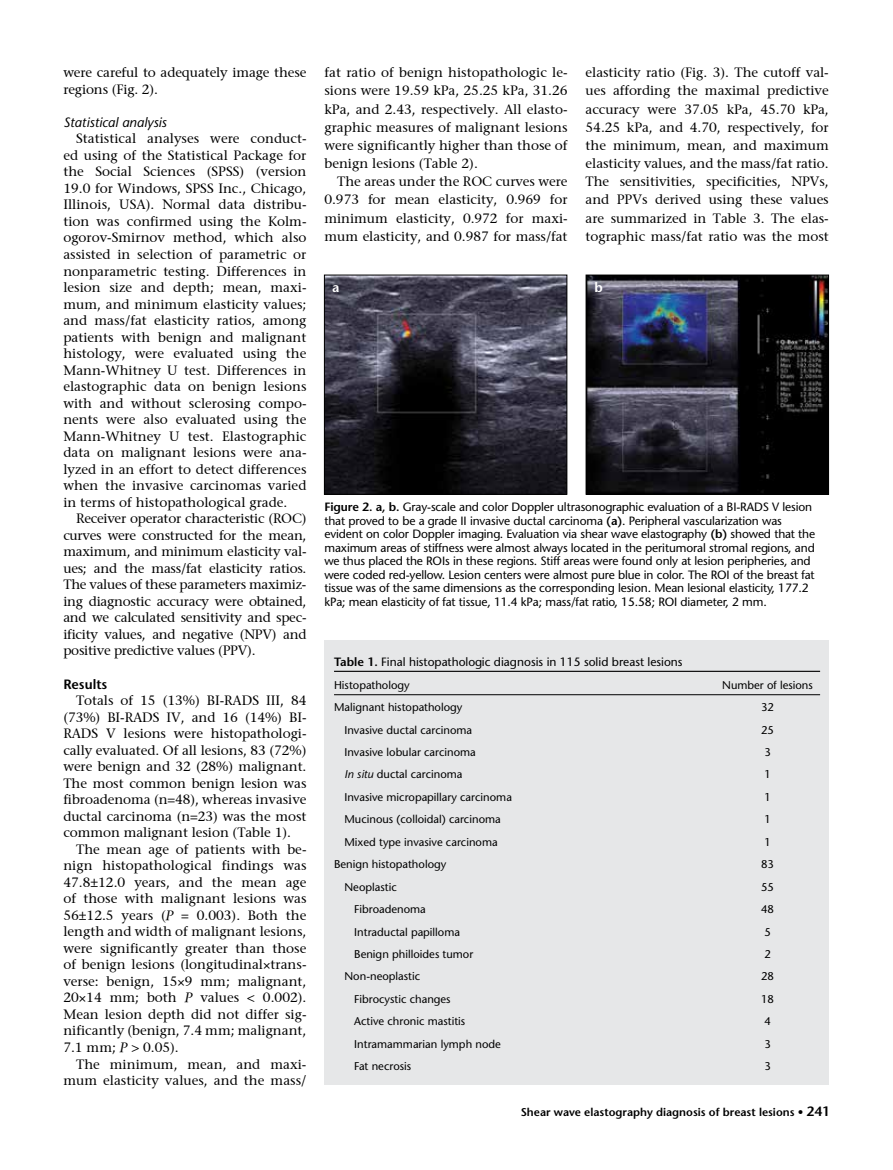
<style>
.page{position:relative;width:893px;height:1170px;background:#fff}
.page>*{position:absolute;margin:0;border:0;box-sizing:border-box;transform-origin:0 0}
.t1{font:13.5px/16.5px "Stone Serif";letter-spacing:-.005em;color:#000;text-align:justify}
.t2{font:13.5px "Stone Sans Italic Tr";color:#000}
.t3{font:600 13.5px "Stone Sans Std";color:#000}
.t4{font:600 13.5px "Stone Sans Std";color:#fff}
.t5{font:12px/13.5px "Stone Sans Normal Tr";letter-spacing:-.01em;color:#000}
.t6{font:11.25px "Stone Sans Normal Tr";color:#000}
.t7{font:600 11.25px "Stone Sans Std";color:#000}
.s1{font-style:italic}
.s2{font-family:"Stone Sans Std";font-weight:600}
.s3{font-family:"Stone Sans Italic Tr"}
.s4{font-size:13.5px}
</style>
<div class="page">
<div style="left:324px;top:640px;width:505px;height:444px;background:#e6e7e8"></div>
<hr style="left:334px;top:670px;width:486px;height:1px;background:#000">
<hr style="left:334px;top:694px;width:486px;height:1px;background:#000">
<img style="left:588px;top:277px;width:239px;height:215px">
<div style="left:586px;top:275px;width:243px;height:219px;border:1px solid #000"></div>
<img style="left:326px;top:277px;width:239px;height:215px">
<div style="left:324px;top:275px;width:243px;height:219px;border:1px solid #000"></div>
<p class="t1" style="left:63px;top:64px;width:245px">were careful to adequately image these regions (Fig. 2).</p>
<p class="t2" style="left:63px;top:114px;width:105px">Statistical analysis</p>
<p class="t1" style="left:63px;top:130px;width:245px;text-indent:13px">Statistical analyses were conduct&shy;ed using of the Statistical Package for the Social Sciences (SPSS) (version 19.0 for Windows, SPSS Inc., Chicago, Illinois, USA). Normal data distribu&shy;tion was confirmed using the Kolm&shy;ogorov-Smirnov method, which also assisted in selection of parametric or nonparametric testing. Differences in lesion size and depth; mean, maxi&shy;mum, and minimum elasticity values; and mass/fat elasticity ratios, among patients with benign and malignant histology, were evaluated using the Mann-Whitney U test. Differences in elastographic data on benign lesions with and without sclerosing compo&shy;nents were also evaluated using the Mann-Whitney U test. Elastographic data on malignant lesions were ana&shy;lyzed in an effort to detect differences when the invasive carcinomas varied in terms of histopathological grade.</p>
<p class="t1" style="left:63px;top:510px;width:245px;text-indent:13px">Receiver operator characteristic (ROC) curves were constructed for the mean, maximum, and minimum elasticity val&shy;ues; and the mass/fat elasticity ratios.<br>The values of these parameters maximiz&shy;ing diagnostic accuracy were obtained, and we calculated sensitivity and spec&shy;ificity values, and negative (NPV) and positive predictive values (PPV).</p>
<p class="t3" style="left:63px;top:675px;width:45px">Results</p>
<p class="t1" style="left:63px;top:691px;width:245px;text-indent:13px">Totals of 15 (13%) BI-RADS III, 84 (73%) BI-RADS IV, and 16 (14%) BI-RADS V lesions were histopathologi&shy;cally evaluated. Of all lesions, 83 (72%) were benign and 32 (28%) malignant.<br>The most common benign lesion was fibroadenoma (n=48), whereas invasive ductal carcinoma (n=23) was the most common malignant lesion (Table 1).</p>
<p class="t1" style="left:63px;top:840px;width:245px;text-indent:13px">The mean age of patients with be&shy;nign histopathological findings was 47.8±12.0 years, and the mean age of those with malignant lesions was 56±12.5 years (<span class="s1">P</span> = 0.003). Both the length and width of malignant lesions, were significantly greater than those of benign lesions (longitudinal trans&shy;verse: benign, 15 9 mm; malignant, 20 14 mm; both <span class="s1">P</span> values &lt; 0.002).<br>Mean lesion depth did not differ sig&shy;nificantly (benign, 7.4 mm; malignant, 7.1 mm; <span class="s1">P</span> &gt; 0.05).</p>
<p class="t1" style="left:63px;top:1055px;width:245px;text-align:right">The minimum, mean, and maxi&shy;mum elasticity values, and the mass/</p>
<p class="t1" style="left:324px;top:63px;width:245px;line-height:18.1px">fat ratio of benign histopathologic le&shy;sions were 19.59 kPa, 25.25 kPa, 31.26 kPa, and 2.43, respectively. All elasto&shy;graphic measures of malignant lesions were significantly higher than those of benign lesions (Table 2).</p>
<p class="t1" style="left:324px;top:172px;width:245px;line-height:18.1px;text-indent:13px">The areas under the ROC curves were 0.973 for mean elasticity, 0.969 for minimum elasticity, 0.972 for maxi&shy;mum elasticity, and 0.987 for mass/fat</p>
<p class="t1" style="left:586px;top:63px;width:245px;line-height:18.1px">elasticity ratio (Fig. 3). The cutoff val&shy;ues affording the maximal predictive accuracy were 37.05 kPa, 45.70 kPa, 54.25 kPa, and 4.70, respectively, for the minimum, mean, and maximum elasticity values, and the mass/fat ratio.<br>The sensitivities, specificities, NPVs, and PPVs derived using these values are summarized in Table 3. The elas&shy;tographic mass/fat ratio was the most</p>
<p class="t4" style="left:332px;top:279px;width:9px">a</p>
<p class="t4" style="left:595px;top:279px;width:10px">b</p>
<p class="t5" style="left:324px;top:500px;width:492px"><span class="s2">Figure 2. a, b.</span> Gray-scale and color Doppler ultrasonographic evaluation of a BI-RADS V lesion that proved to be a grade II invasive ductal carcinoma <span class="s2">(a)</span>. Peripheral vascularization was evident on color Doppler imaging. Evaluation via shear wave elastography <span class="s2">(b)</span> showed that the maximum areas of stiffness were almost always located in the peritumoral stromal regions, and we thus placed the ROIs in these regions. Stiff areas were found only at lesion peripheries, and were coded red-yellow. Lesion centers were almost pure blue in color. The ROI of the breast fat tissue was of the same dimensions as the corresponding lesion. Mean lesional elasticity, 177.2 kPa; mean elasticity of fat tissue, 11.4 kPa; mass/fat ratio, 15.58; ROI diameter, 2 mm.</p>
<p class="t5" style="left:334px;top:655px;width:350px"><span class="s2">Table 1.</span> Final histopathologic diagnosis in 115 solid breast lesions</p>
<p class="t6" style="left:334px;top:677px;width:77px">Histopathology</p>
<p class="t6" style="left:722px;top:677px;width:92px">Number of lesions</p>
<p class="t6" style="left:334px;top:700px;width:130px">Malignant histopathology</p>
<p class="t6" style="left:761px;top:700px;width:14px">32</p>
<p class="t6" style="left:345px;top:722px;width:129px">Invasive ductal carcinoma</p>
<p class="t6" style="left:761px;top:722px;width:14px">25</p>
<p class="t6" style="left:345px;top:745px;width:133px">Invasive lobular carcinoma</p>
<p class="t6" style="left:764px;top:745px;width:8px">3</p>
<p class="t6" style="left:345px;top:767px;width:120px"><span class="s3">In situ</span> ductal carcinoma</p>
<p class="t6" style="left:764px;top:767px;width:8px">1</p>
<p class="t6" style="left:345px;top:790px;width:169px">Invasive micropapillary carcinoma</p>
<p class="t6" style="left:764px;top:790px;width:8px">1</p>
<p class="t6" style="left:345px;top:812px;width:158px">Mucinous (colloidal) carcinoma</p>
<p class="t6" style="left:764px;top:812px;width:8px">1</p>
<p class="t6" style="left:345px;top:834px;width:155px">Mixed type invasive carcinoma</p>
<p class="t6" style="left:764px;top:834px;width:8px">1</p>
<p class="t6" style="left:334px;top:857px;width:114px">Benign histopathology</p>
<p class="t6" style="left:761px;top:857px;width:14px">83</p>
<p class="t6" style="left:345px;top:879px;width:54px">Neoplastic</p>
<p class="t6" style="left:761px;top:879px;width:14px">55</p>
<p class="t6" style="left:354px;top:902px;width:73px">Fibroadenoma</p>
<p class="t6" style="left:761px;top:902px;width:14px">48</p>
<p class="t6" style="left:354px;top:924px;width:107px">Intraductal papilloma</p>
<p class="t6" style="left:764px;top:924px;width:8px">5</p>
<p class="t6" style="left:354px;top:947px;width:121px">Benign philloides tumor</p>
<p class="t6" style="left:764px;top:947px;width:8px">2</p>
<p class="t6" style="left:345px;top:969px;width:77px">Non-neoplastic</p>
<p class="t6" style="left:761px;top:969px;width:14px">28</p>
<p class="t6" style="left:354px;top:991px;width:98px">Fibrocystic changes</p>
<p class="t6" style="left:761px;top:991px;width:14px">18</p>
<p class="t6" style="left:354px;top:1014px;width:113px">Active chronic mastitis</p>
<p class="t6" style="left:764px;top:1014px;width:8px">4</p>
<p class="t6" style="left:354px;top:1036px;width:148px">Intramammarian lymph node</p>
<p class="t6" style="left:764px;top:1036px;width:8px">3</p>
<p class="t6" style="left:354px;top:1059px;width:58px">Fat necrosis</p>
<p class="t6" style="left:764px;top:1059px;width:8px">3</p>
<p class="t7" style="left:521px;top:1105px;width:311px">Shear wave elastography diagnosis of breast lesions • <span class="s4">241</span></p>
</div>
